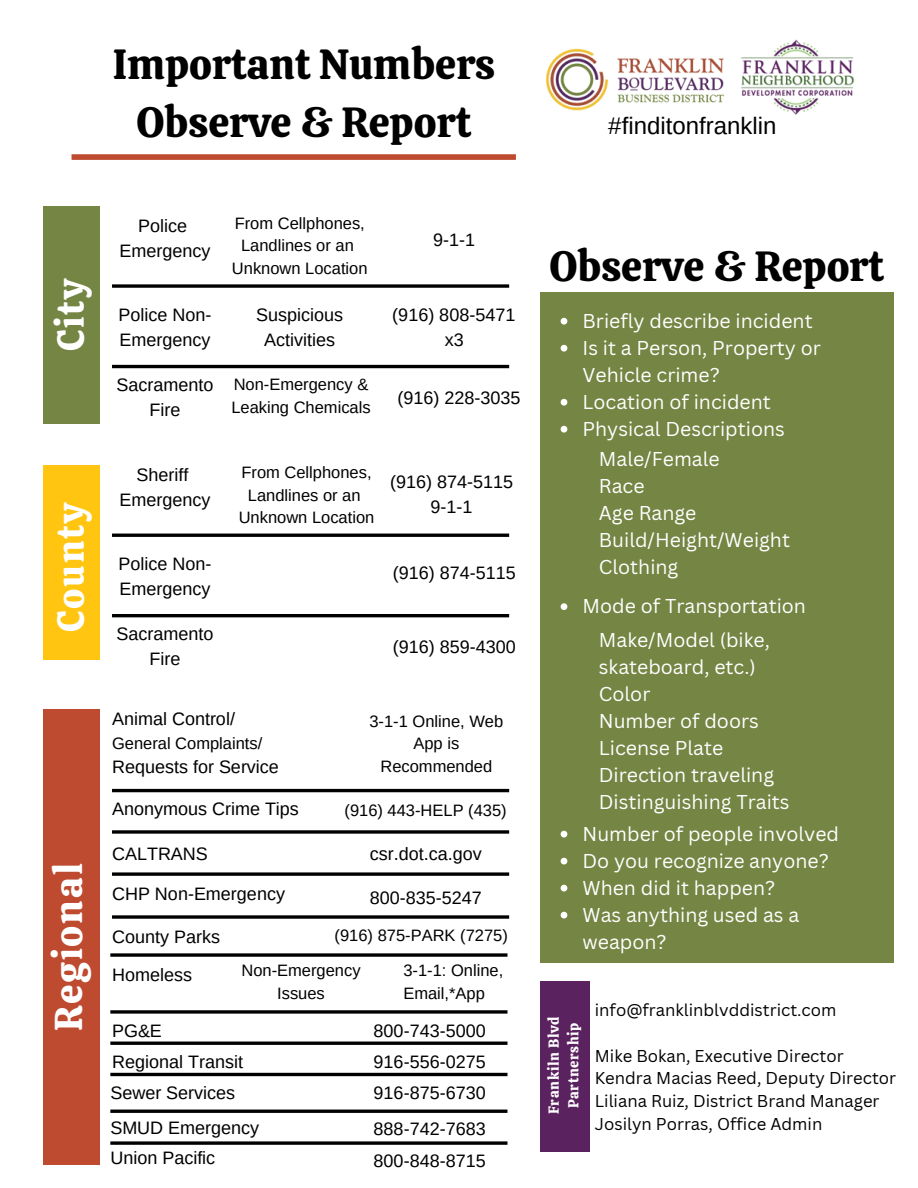
<style>
.page{position:relative;width:918px;height:1188px;background:#fff}
.page>*{position:absolute;margin:0;border:0;box-sizing:border-box;transform-origin:0 0}
.t1{font:42px/58.5px "Calistoga";color:#000;text-align:center}
.t2{font:38.7px "Calistoga";letter-spacing:.05em;color:#fff}
.t3{font:37.2px "Calistoga";letter-spacing:.05em;color:#fff}
.t4{font:24px "Arimo";color:#000}
.t5{font:19.5px/27px "Canva Sans";color:#fff}
.t6{font:18px/24.8px "Arimo";color:#000;text-align:center}
.t7{font:16.65px/23px "Canva Sans";color:#000}
.t8{font:16.5px/22.5px "Arimo";color:#000;text-align:center}
.t9{font:14.4px/19.6px "Calistoga";letter-spacing:.05em;color:#fff;text-align:center}
</style>
<div class="page">
<img style="left:546px;top:39px;width:309px;height:76px">
<div style="left:43px;top:207px;width:57px;height:217px;background:#758543"></div>
<svg style="left:112px;top:284px;width:397px;height:4px"></svg>
<hr style="left:112px;top:365px;width:397px;height:3px;background:#000">
<div style="left:43px;top:465px;width:57px;height:195px;background:#ffc511"></div>
<hr style="left:112px;top:534px;width:397px;height:3px;background:#000">
<hr style="left:112px;top:614px;width:397px;height:3px;background:#000">
<div style="left:540px;top:981px;width:50px;height:171px;background:#5a225f"></div>
<div style="left:540px;top:292px;width:354px;height:671px;background:#758543"></div>
<div style="left:43px;top:709px;width:57px;height:456px;background:#be4a2f"></div>
<hr style="left:112px;top:789px;width:397px;height:3px;background:#000">
<svg style="left:112px;top:830px;width:397px;height:4px"></svg>
<svg style="left:112px;top:872px;width:397px;height:4px"></svg>
<svg style="left:112px;top:915px;width:397px;height:4px"></svg>
<svg style="left:110px;top:953px;width:397px;height:4px"></svg>
<svg style="left:110px;top:1010px;width:397px;height:4px"></svg>
<hr style="left:110px;top:1042px;width:397px;height:3px;background:#000">
<hr style="left:110px;top:1073px;width:397px;height:3px;background:#000">
<hr style="left:110px;top:1110px;width:397px;height:3px;background:#000">
<svg style="left:110px;top:1141px;width:397px;height:4px"></svg>
<svg style="left:561px;top:318px;width:6px;height:7px"></svg>
<svg style="left:561px;top:345px;width:6px;height:7px"></svg>
<svg style="left:561px;top:399px;width:6px;height:7px"></svg>
<svg style="left:561px;top:426px;width:6px;height:7px"></svg>
<svg style="left:561px;top:603px;width:6px;height:7px"></svg>
<svg style="left:561px;top:831px;width:6px;height:6px"></svg>
<svg style="left:561px;top:858px;width:6px;height:6px"></svg>
<svg style="left:561px;top:885px;width:6px;height:6px"></svg>
<svg style="left:561px;top:912px;width:6px;height:6px"></svg>
<div style="left:72px;top:154px;width:444px;height:6px;background:#be4a2f"></div>
<h1 class="t1" style="left:113px;top:35px;width:384px">Important Numbers<br>Observe &amp; Report</h1>
<h3 class="t4" style="left:608px;top:112px;width:170px">#finditonfranklin</h3>
<h3 class="t3" style="left:47px;top:351px;width:75px;rotate:-90deg">City</h3>
<p class="t6" style="left:120px;top:213px;width:93px">Police<br>Emergency</p>
<p class="t8" style="left:232px;top:212px;width:137px">From Cellphones,<br>Landlines or an<br>Unknown Location</p>
<p class="t6" style="left:119px;top:302px;width:94px;text-align:left">Police Non-<br>Emergency</p>
<p class="t6" style="left:256px;top:302px;width:89px">Suspicious<br>Activities</p>
<p class="t6" style="left:433px;top:227px;width:44px">9-1-1</p>
<p class="t6" style="left:392px;top:302px;width:125px">(916) 808-5471 x3</p>
<p class="t6" style="left:117px;top:373px;width:99px">Sacramento<br>Fire</p>
<p class="t8" style="left:231px;top:373px;width:141px;text-align:left">Non-Emergency &amp;<br>Leaking Chemicals</p>
<p class="t6" style="left:397px;top:385px;width:125px">(916) 228-3035</p>
<h3 class="t3" style="left:47px;top:632px;width:132px;rotate:-90deg">County</h3>
<h2 class="t2" style="left:43px;top:1031px;width:170px;rotate:-90deg">Regional</h2>
<p class="t6" style="left:120px;top:463px;width:93px">Sheriff<br>Emergency</p>
<p class="t8" style="left:239px;top:461px;width:137px">From Cellphones,<br>Landlines or an<br>Unknown Location</p>
<p class="t6" style="left:390px;top:470px;width:125px">(916) 874-5115<br>9-1-1</p>
<p class="t6" style="left:119px;top:551px;width:94px;text-align:left">Police Non-<br>Emergency</p>
<p class="t6" style="left:117px;top:622px;width:99px">Sacramento<br>Fire</p>
<p class="t6" style="left:112px;top:707px;width:124px">Animal Control/</p>
<p class="t8" style="left:112px;top:732px;width:152px">General Complaints/</p>
<p class="t6" style="left:112px;top:754px;width:168px">Requests for Service</p>
<p class="t6" style="left:112px;top:797px;width:188px">Anonymous Crime Tips</p>
<p class="t6" style="left:393px;top:561px;width:125px">(916) 874-5115</p>
<p class="t6" style="left:393px;top:634px;width:125px">(916) 859-4300</p>
<p class="t8" style="left:369px;top:710px;width:135px">3-1-1 Online, Web<br>App is<br>Recommended</p>
<p class="t8" style="left:345px;top:799px;width:164px">(916) 443-HELP (435)</p>
<p class="t6" style="left:112px;top:841px;width:97px">CALTRANS</p>
<p class="t6" style="left:370px;top:841px;width:113px">csr.dot.ca.gov</p>
<p class="t6" style="left:112px;top:881px;width:174px">CHP Non-Emergency</p>
<p class="t6" style="left:370px;top:885px;width:114px">800-835-5247</p>
<p class="t6" style="left:112px;top:924px;width:109px">County Parks</p>
<p class="t8" style="left:335px;top:924px;width:175px">(916) 875-PARK (7275)</p>
<p class="t6" style="left:112px;top:962px;width:82px">Homeless</p>
<p class="t8" style="left:403px;top:959px;width:101px;text-align:left">3-1-1: Online,<br>Email,*App</p>
<p class="t8" style="left:241px;top:959px;width:121px">Non-Emergency<br>Issues</p>
<p class="t6" style="left:112px;top:1018px;width:51px">PG&amp;E</p>
<p class="t6" style="left:374px;top:1018px;width:114px">800-743-5000</p>
<p class="t6" style="left:112px;top:1049px;width:132px">Regional Transit</p>
<p class="t6" style="left:374px;top:1049px;width:114px">916-556-0275</p>
<p class="t6" style="left:110px;top:1081px;width:126px">Sewer Services</p>
<p class="t6" style="left:374px;top:1081px;width:114px">916-875-6730</p>
<p class="t6" style="left:110px;top:1115px;width:150px">SMUD Emergency</p>
<p class="t6" style="left:374px;top:1116px;width:114px">888-742-7683</p>
<p class="t6" style="left:110px;top:1146px;width:106px">Union Pacific</p>
<p class="t6" style="left:374px;top:1148px;width:114px">800-848-8715</p>
<h1 class="t1" style="left:549px;top:237px;width:336px">Observe &amp; Report</h1>
<p class="t5" style="left:583px;top:307px;width:240px">Briefly describe incident<br>Is it a Person, Property or<br>Vehicle crime?<br>Location of incident<br>Physical Descriptions</p>
<p class="t5" style="left:599px;top:445px;width:193px">Male/Female<br>Race<br>Age Range<br>Build/Height/Weight<br>Clothing</p>
<p class="t5" style="left:599px;top:589px;width:209px;line-height:33.2px;text-indent:-16px">Mode of Transportation<br>Make/Model (bike,</p>
<p class="t5" style="left:599px;top:653px;width:192px">skateboard, etc.)<br>Color<br>Number of doors<br>License Plate<br>Direction traveling<br>Distinguishing Traits</p>
<p class="t5" style="left:583px;top:820px;width:258px">Number of people involved<br>Do you recognize anyone?<br>When did it happen?<br>Was anything used as a weapon?</p>
<p class="t9" style="left:544px;top:1114px;width:100px;rotate:-90deg">Frankiln Blvd<br>Partnership</p>
<p class="t7" style="left:595px;top:998px;width:243px">info@franklinblvddistrict.com</p>
<p class="t7" style="left:595px;top:1044px;width:303px">Mike Bokan, Executive Director Kendra Macias Reed, Deputy Director Liliana Ruiz, District Brand Manager Josilyn Porras, Office Admin</p>
</div>
